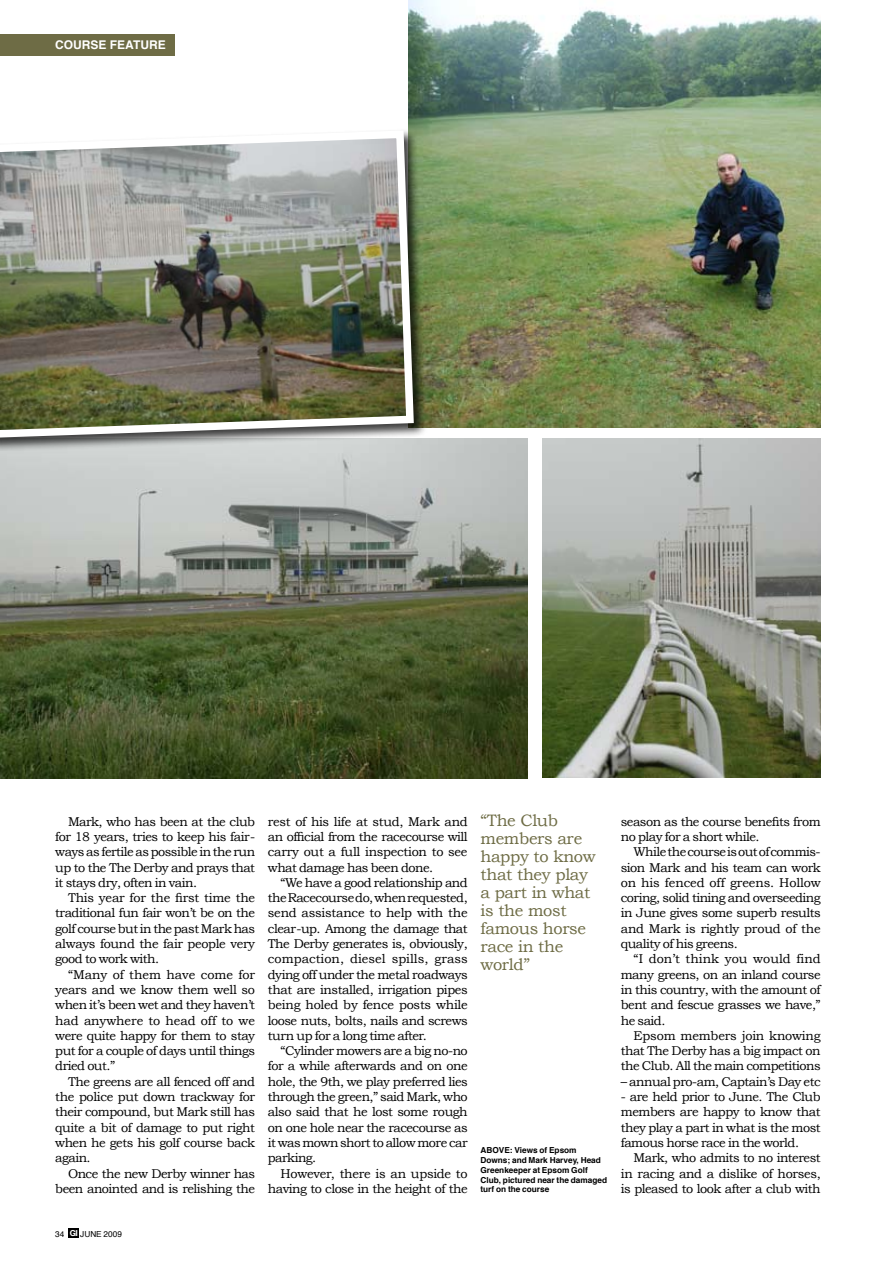
<style>
.page{position:relative;width:893px;height:1263px;background:#fff}
.page>*{position:absolute;margin:0;border:0;box-sizing:border-box;transform-origin:0 0}
.t1{font:16.5px/18px "Bookman Old Style";letter-spacing:-.02em;color:#6e6c45}
.t2{font:12.75px/15.3px "Bookman Old Style";letter-spacing:-.04em;color:#000;text-align:justify}
.t3{font:700 12px "Helvetica";color:#fff}
.t4{font:700 8.25px/9.8px "Helvetica";color:#000}
.t5{font:8.25px "Helvetica";color:#000}
.s1{font-family:"Helvetica Neue";font-weight:700;color:#fff}
</style>
<div class="page">
<div style="left:68px;top:1228px;width:10px;height:9px;background:#000"></div>
<div style="left:0;top:34px;width:174px;height:21px;background:#6e6c45"></div>
<img style="left:408px;top:0;width:413px;height:427px">
<img style="left:0;top:438px;width:527px;height:340px">
<img style="left:542px;top:438px;width:279px;height:340px">
<div style="left:0;top:128px;width:427px;height:323px;background:#000;opacity:.75"></div>
<img style="left:0;top:127px;width:418px;height:315px">
<p class="t3" style="left:55px;top:35px;width:18px">Course</p>
<p class="t3" style="left:110px;top:35px;width:17px">Feature</p>
<p class="t2" style="left:55px;top:814px;width:201px;text-indent:13px">Mark, who has been at the club for 18 years, tries to keep his fair&shy;ways as fertile as possible in the run up to the The Derby and prays that it stays dry, often in vain.</p>
<p class="t2" style="left:55px;top:890px;width:201px;text-indent:13px">This year for the first time the traditional fun fair won’t be on the golf course but in the past Mark has always found the fair people very good to work with.</p>
<p class="t2" style="left:55px;top:967px;width:201px;text-indent:13px">“Many of them have come for years and we know them well so when it’s been wet and they haven’t had anywhere to head off to we were quite happy for them to stay put for a couple of days until things dried out.”</p>
<p class="t2" style="left:55px;top:1074px;width:201px;text-indent:13px">The greens are all fenced off and the police put down trackway for their compound, but Mark still has quite a bit of damage to put right when he gets his golf course back again.</p>
<p class="t2" style="left:55px;top:1165px;width:201px;text-align:right">Once the new Derby winner has been anointed and is relishing the</p>
<p class="t2" style="left:268px;top:814px;width:201px">rest of his life at stud, Mark and an official from the racecourse will carry out a full inspection to see what damage has been done.</p>
<p class="t2" style="left:268px;top:875px;width:201px;text-indent:13px">“We have a good relationship and the Racecourse do, when requested, send assistance to help with the clear-up. Among the damage that The Derby generates is, obviously, compaction, diesel spills, grass dying off under the metal roadways that are installed, irrigation pipes being holed by fence posts while loose nuts, bolts, nails and screws turn up for a long time after.</p>
<p class="t2" style="left:268px;top:1043px;width:201px;text-indent:13px">“Cylinder mowers are a big no-no for a while afterwards and on one hole, the 9th, we play preferred lies through the green,” said Mark, who also said that he lost some rough on one hole near the racecourse as it was mown short to allow more car parking.</p>
<p class="t2" style="left:268px;top:1165px;width:201px;text-align:right">However, there is an upside to having to close in the height of the</p>
<p class="t1" style="left:480px;top:811px;width:117px">“The Club members are happy to know that they play a part in what is the most famous horse race in the world”</p>
<p class="t4" style="left:480px;top:1145px;width:128px">ABOVE: Views of Epsom<br>Downs; and Mark Harvey, Head<br>Greenkeeper at Epsom Golf<br>Club, pictured near the damaged turf on the course</p>
<p class="t5" style="left:55px;top:1227px;width:68px">34 <span class="s1">GI</span> JUNE 2009</p>
<p class="t2" style="left:621px;top:814px;width:201px">season as the course benefits from no play for a short while.</p>
<p class="t2" style="left:621px;top:844px;width:201px;text-indent:13px">While the course is out of commis&shy;sion Mark and his team can work on his fenced off greens. Hollow coring, solid tining and overseeding in June gives some superb results and Mark is rightly proud of the quality of his greens.</p>
<p class="t2" style="left:621px;top:951px;width:201px;text-indent:13px">“I don’t think you would find many greens, on an inland course in this country, with the amount of bent and fescue grasses we have,” he said.</p>
<p class="t2" style="left:621px;top:1028px;width:201px;text-indent:13px">Epsom members join knowing that The Derby has a big impact on the Club. All the main competitions</p>
<p class="t2" style="left:621px;top:1074px;width:201px">– annual pro-am, Captain’s Day etc</p>
<p class="t2" style="left:621px;top:1089px;width:201px">- are held prior to June. The Club members are happy to know that they play a part in what is the most famous horse race in the world.</p>
<p class="t2" style="left:621px;top:1150px;width:201px;text-indent:13px">Mark, who admits to no interest in racing and a dislike of horses, is pleased to look after a club with</p>
</div>
